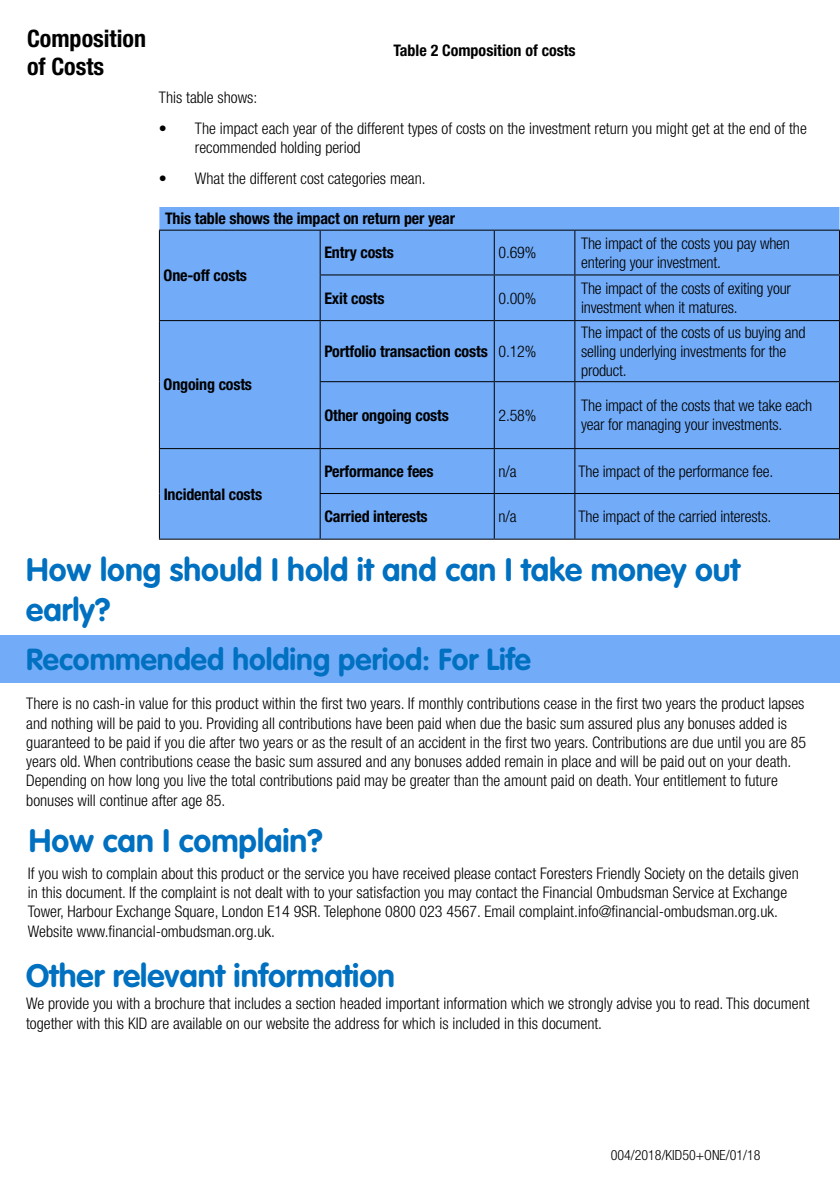
<style>
.page{position:relative;width:840px;height:1191px;background:#fff}
.page>*{position:absolute;margin:0;border:0;box-sizing:border-box;transform-origin:0 0}
.t1{font:700 32px/40px "VAG Rounded Std";color:#0070c0}
.t2{font:700 30px "VAG Rounded Std";color:#0070c0}
.t3{font:700 condensed 24px/28.8px "Helvetica Neue LT Std";color:#000}
.t4{font:300 condensed 16px/19.2px "Helvetica Neue LT Std";color:#000}
.t5{font:700 condensed 16px "Helvetica Neue LT Std";letter-spacing:-.01em;color:#000}
.t6{font:300 condensed 14px "Helvetica Neue LT Std";color:#000}
.s1{font-weight:300}
</style>
<div class="page">
<div style="left:159px;top:207px;width:680px;height:331px;background:#72abf7"></div>
<hr style="left:159px;top:230px;width:161px;height:1px;background:#000">
<hr style="left:159px;top:231px;width:1px;height:44px;background:#000">
<hr style="left:320px;top:230px;width:174px;height:1px;background:#000">
<hr style="left:319px;top:231px;width:1px;height:43px;background:#000">
<hr style="left:494px;top:230px;width:80px;height:1px;background:#000">
<hr style="left:493px;top:231px;width:1px;height:43px;background:#000">
<hr style="left:574px;top:230px;width:265px;height:1px;background:#000">
<hr style="left:574px;top:231px;width:1px;height:43px;background:#000">
<hr style="left:838px;top:231px;width:1px;height:43px;background:#000">
<hr style="left:159px;top:275px;width:1px;height:45px;background:#000">
<hr style="left:319px;top:274px;width:175px;height:1px;background:#000">
<hr style="left:319px;top:275px;width:1px;height:45px;background:#000">
<hr style="left:494px;top:274px;width:80px;height:1px;background:#000">
<hr style="left:493px;top:275px;width:1px;height:45px;background:#000">
<hr style="left:574px;top:274px;width:265px;height:1px;background:#000">
<hr style="left:574px;top:275px;width:1px;height:45px;background:#000">
<hr style="left:838px;top:275px;width:1px;height:45px;background:#000">
<hr style="left:159px;top:320px;width:161px;height:1px;background:#000">
<hr style="left:159px;top:321px;width:1px;height:61px;background:#000">
<hr style="left:320px;top:320px;width:174px;height:1px;background:#000">
<hr style="left:319px;top:321px;width:1px;height:60px;background:#000">
<hr style="left:494px;top:320px;width:80px;height:1px;background:#000">
<hr style="left:493px;top:321px;width:1px;height:60px;background:#000">
<hr style="left:574px;top:320px;width:265px;height:1px;background:#000">
<hr style="left:574px;top:321px;width:1px;height:60px;background:#000">
<hr style="left:838px;top:321px;width:1px;height:60px;background:#000">
<hr style="left:159px;top:382px;width:1px;height:66px;background:#000">
<hr style="left:319px;top:381px;width:175px;height:1px;background:#000">
<hr style="left:319px;top:382px;width:1px;height:66px;background:#000">
<hr style="left:494px;top:381px;width:80px;height:1px;background:#000">
<hr style="left:493px;top:382px;width:1px;height:66px;background:#000">
<hr style="left:574px;top:381px;width:265px;height:1px;background:#000">
<hr style="left:574px;top:382px;width:1px;height:66px;background:#000">
<hr style="left:838px;top:382px;width:1px;height:66px;background:#000">
<hr style="left:159px;top:448px;width:161px;height:1px;background:#000">
<hr style="left:159px;top:449px;width:1px;height:44px;background:#000">
<hr style="left:320px;top:448px;width:174px;height:1px;background:#000">
<hr style="left:319px;top:449px;width:1px;height:44px;background:#000">
<hr style="left:494px;top:448px;width:80px;height:1px;background:#000">
<hr style="left:493px;top:449px;width:1px;height:44px;background:#000">
<hr style="left:574px;top:448px;width:265px;height:1px;background:#000">
<hr style="left:574px;top:449px;width:1px;height:44px;background:#000">
<hr style="left:838px;top:449px;width:1px;height:44px;background:#000">
<hr style="left:159px;top:493px;width:1px;height:45px;background:#000">
<hr style="left:319px;top:493px;width:175px;height:1px;background:#000">
<hr style="left:319px;top:494px;width:1px;height:44px;background:#000">
<hr style="left:494px;top:493px;width:80px;height:1px;background:#000">
<hr style="left:493px;top:494px;width:1px;height:44px;background:#000">
<hr style="left:574px;top:493px;width:265px;height:1px;background:#000">
<hr style="left:574px;top:494px;width:1px;height:44px;background:#000">
<hr style="left:838px;top:494px;width:1px;height:44px;background:#000">
<hr style="left:159px;top:538px;width:161px;height:1px;background:#000">
<hr style="left:320px;top:538px;width:174px;height:1px;background:#000">
<hr style="left:494px;top:538px;width:80px;height:1px;background:#000">
<hr style="left:574px;top:538px;width:265px;height:1px;background:#000">
<div style="left:0;top:635px;width:839px;height:47px;background:#72abf7"></div>
<h3 class="t3" style="left:27px;top:23px;width:120px">Composition of Costs</h3>
<p class="t5" style="left:393px;top:40px;width:184px">Table 2 Composition of costs</p>
<p class="t4" style="left:159px;top:88px;width:100px">This table shows:</p>
<p class="t4" style="left:195px;top:119px;width:613px;text-indent:-36px">• The impact each year of the different types of costs on the investment return you might get at the end of the recommended holding period</p>
<p class="t4" style="left:159px;top:168px;width:268px">• What the different cost categories mean.</p>
<p class="t5" style="left:165px;top:209px;width:291px">This table shows the impact on return per year</p>
<p class="t5" style="left:163px;top:266px;width:85px">One-off costs</p>
<p class="t5" style="left:163px;top:375px;width:90px">Ongoing costs</p>
<p class="t5" style="left:324px;top:243px;width:71px">Entry costs</p>
<p class="t4" style="left:498px;top:243px;width:39px">0.69%</p>
<p class="t4" style="left:580px;top:233px;width:210px">The impact of the costs you pay when entering your investment.</p>
<p class="t5" style="left:324px;top:288px;width:62px">Exit costs</p>
<p class="t4" style="left:498px;top:288px;width:39px">0.00%</p>
<p class="t4" style="left:580px;top:278px;width:211px">The impact of the costs of exiting your investment when it matures.</p>
<p class="t5" style="left:324px;top:341px;width:213px">Portfolio transaction costs <span class="s1">0.12%</span></p>
<p class="t4" style="left:580px;top:322px;width:226px">The impact of the costs of us buying and selling underlying investments for the product.</p>
<p class="t5" style="left:324px;top:405px;width:126px">Other ongoing costs</p>
<p class="t4" style="left:498px;top:405px;width:39px">2.58%</p>
<p class="t4" style="left:580px;top:396px;width:232px">The impact of the costs that we take each year for managing your investments.</p>
<p class="t5" style="left:324px;top:461px;width:111px">Performance fees</p>
<p class="t4" style="left:498px;top:461px;width:20px">n/a</p>
<p class="t4" style="left:578px;top:461px;width:196px">The impact of the performance fee.</p>
<p class="t5" style="left:324px;top:507px;width:105px">Carried interests</p>
<p class="t4" style="left:498px;top:506px;width:20px">n/a</p>
<p class="t4" style="left:578px;top:506px;width:194px">The impact of the carried interests.</p>
<h1 class="t1" style="left:26px;top:551px;width:715px">How long should I hold it and can I take money out early?</h1>
<h2 class="t2" style="left:26px;top:641px;width:506px">Recommended holding period: For Life</h2>
<p class="t4" style="left:26px;top:694px;width:781px">There is no cash-in value for this product within the first two years. If monthly contributions cease in the first two years the product lapses and nothing will be paid to you. Providing all contributions have been paid when due the basic sum assured plus any bonuses added is guaranteed to be paid if you die after two years or as the result of an accident in the first two years. Contributions are due until you are 85 years old. When contributions cease the basic sum assured and any bonuses added remain in place and will be paid out on your death.<br>Depending on how long you live the total contributions paid may be greater than the amount paid on death. Your entitlement to future bonuses will continue after age 85.</p>
<h1 class="t1" style="left:29px;top:822px;width:295px">How can I complain?</h1>
<p class="t4" style="left:28px;top:863px;width:771px">If you wish to complain about this product or the service you have received please contact Foresters Friendly Society on the details given in this document. If the complaint is not dealt with to your satisfaction you may contact the Financial Ombudsman Service at Exchange Tower, Harbour Exchange Square, London E14 9SR. Telephone 0800 023 4567. Email complaint.info@financial-ombudsman.org.uk.<br>Website www.financial-ombudsman.org.uk.</p>
<h1 class="t1" style="left:26px;top:956px;width:370px">Other relevant information</h1>
<p class="t4" style="left:26px;top:994px;width:784px">We provide you with a brochure that includes a section headed important information which we strongly advise you to read. This document together with this KID are available on our website the address for which is included in this document.</p>
<p class="t5" style="left:163px;top:484px;width:100px">Incidental costs</p>
<p class="t6" style="left:610px;top:1146px;width:151px">004/2018/KID50+ONE/01/18</p>
</div>
